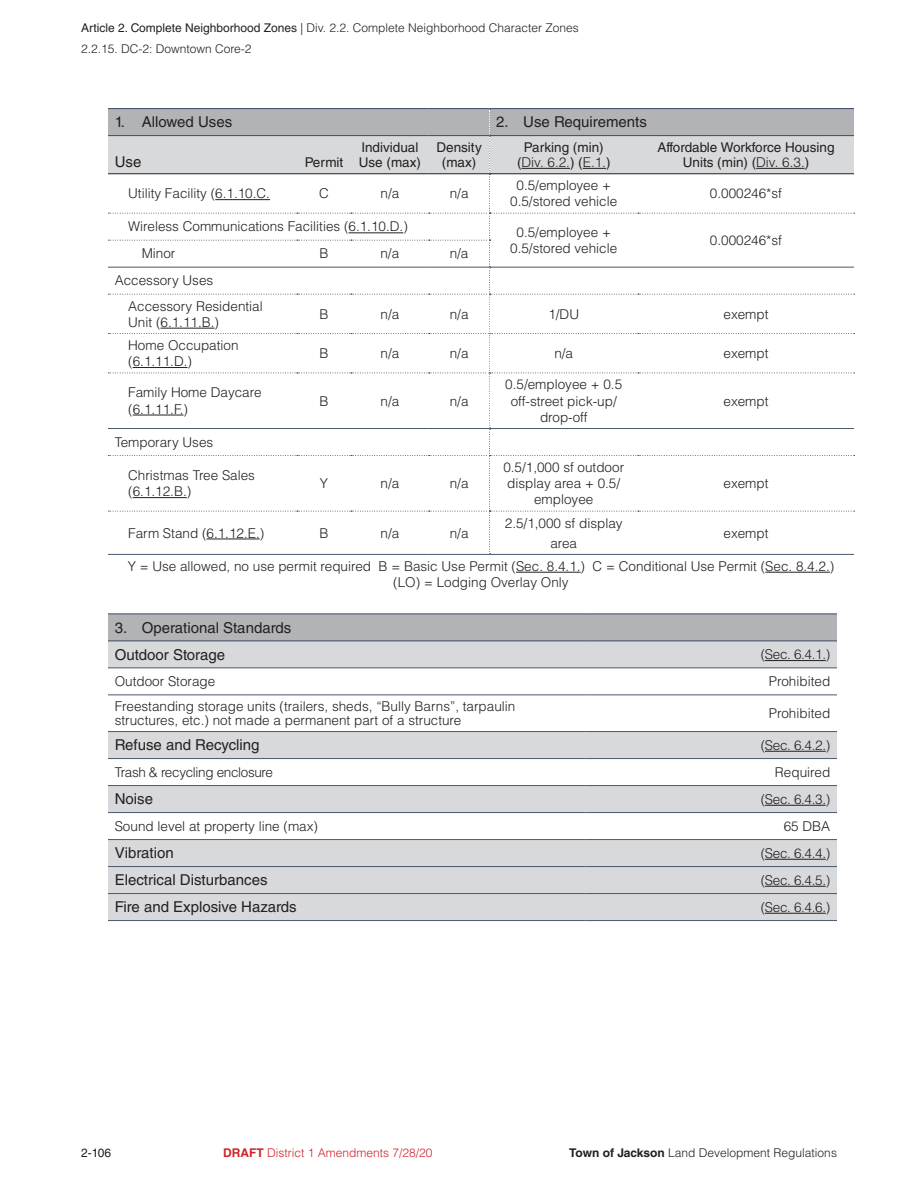
<style>
.page{position:relative;width:918px;height:1188px;background:#fff}
.page>*{position:absolute;margin:0;border:0;box-sizing:border-box;transform-origin:0 0}
.t1{font:15px/27px "Helvetica LT Std";color:#231f20}
.t2{font:300 13.5px/16.2px "Helvetica LT Std";color:#231f20;text-align:center}
.t3{font:13.5px/15px "Helvetica LT Std";color:#231f20;text-align:center}
.t4{font:300 13.5px "Helvetica LT Std";letter-spacing:-.025em;color:#231f20}
.t5{font:300 12px/20.2px "Helvetica LT Std";color:#231f20}
.t6{font:300 12px "Helvetica LT Std";color:#d1232a}
.t7{font:12px "Helvetica LT Std";color:#231f20}
.s1{font-weight:400}
.s2{font-weight:300}
.s3{font-weight:700}
</style>
<div class="page">
<hr style="left:108px;top:108px;width:189px;height:1px;background:#4a576e">
<hr style="left:297px;top:108px;width:54px;height:1px;background:#4a576e">
<hr style="left:351px;top:108px;width:78px;height:1px;background:#4a576e">
<hr style="left:429px;top:108px;width:61px;height:1px;background:#4a576e">
<hr style="left:490px;top:108px;width:148px;height:1px;background:#4a576e">
<hr style="left:638px;top:108px;width:216px;height:1px;background:#4a576e">
<hr style="left:108px;top:554px;width:189px;height:1px;background:#4a576e">
<hr style="left:297px;top:554px;width:54px;height:1px;background:#4a576e">
<hr style="left:351px;top:554px;width:78px;height:1px;background:#4a576e">
<hr style="left:429px;top:554px;width:61px;height:1px;background:#4a576e">
<hr style="left:490px;top:554px;width:148px;height:1px;background:#4a576e">
<hr style="left:638px;top:554px;width:216px;height:1px;background:#4a576e">
<svg style="left:108px;top:109px;width:747px;height:445px"></svg>
<hr style="left:756px;top:168px;width:49px;height:1px;background:#231f20">
<hr style="left:215px;top:199px;width:55px;height:1px;background:#231f20">
<hr style="left:349px;top:233px;width:54px;height:1px;background:#231f20">
<hr style="left:161px;top:328px;width:54px;height:1px;background:#231f20">
<hr style="left:133px;top:367px;width:55px;height:1px;background:#231f20">
<hr style="left:133px;top:415px;width:51px;height:1px;background:#231f20">
<hr style="left:133px;top:497px;width:54px;height:1px;background:#231f20">
<hr style="left:207px;top:539px;width:53px;height:1px;background:#231f20">
<hr style="left:516px;top:572px;width:65px;height:1px;background:#231f20">
<hr style="left:765px;top:572px;width:65px;height:1px;background:#231f20">
<div style="left:108px;top:614px;width:729px;height:27px;background:#b2b3b7"></div>
<svg style="left:108px;top:641px;width:729px;height:279px;fill:#d8d9db"></svg>
<hr style="left:108px;top:731px;width:477px;height:1px;background:#4a576e">
<hr style="left:585px;top:731px;width:252px;height:1px;background:#4a576e">
<hr style="left:108px;top:839px;width:477px;height:1px;background:#4a576e">
<hr style="left:585px;top:839px;width:252px;height:1px;background:#4a576e">
<hr style="left:108px;top:866px;width:477px;height:1px;background:#4a576e">
<hr style="left:585px;top:866px;width:252px;height:1px;background:#4a576e">
<hr style="left:108px;top:893px;width:477px;height:1px;background:#4a576e">
<hr style="left:585px;top:893px;width:252px;height:1px;background:#4a576e">
<hr style="left:108px;top:920px;width:477px;height:1px;background:#4a576e">
<hr style="left:585px;top:920px;width:252px;height:1px;background:#4a576e">
<hr style="left:108px;top:667px;width:477px;height:1px;background:#4a576e">
<hr style="left:585px;top:667px;width:252px;height:1px;background:#4a576e">
<hr style="left:108px;top:694px;width:477px;height:1px;background:#4a576e">
<hr style="left:585px;top:694px;width:252px;height:1px;background:#4a576e">
<hr style="left:108px;top:785px;width:477px;height:1px;background:#4a576e">
<hr style="left:585px;top:785px;width:252px;height:1px;background:#4a576e">
<hr style="left:108px;top:812px;width:477px;height:1px;background:#4a576e">
<hr style="left:585px;top:812px;width:252px;height:1px;background:#4a576e">
<hr style="left:108px;top:613px;width:477px;height:1px;background:#4a576e">
<hr style="left:585px;top:613px;width:252px;height:1px;background:#4a576e">
<hr style="left:108px;top:640px;width:477px;height:1px;background:#4a576e">
<hr style="left:585px;top:640px;width:252px;height:1px;background:#4a576e">
<hr style="left:108px;top:758px;width:477px;height:1px;background:#4a576e">
<hr style="left:585px;top:758px;width:252px;height:1px;background:#4a576e">
<hr style="left:765px;top:660px;width:61px;height:1px;background:#231f20">
<hr style="left:765px;top:751px;width:61px;height:1px;background:#231f20">
<hr style="left:765px;top:805px;width:61px;height:1px;background:#231f20">
<hr style="left:765px;top:859px;width:61px;height:1px;background:#231f20">
<hr style="left:765px;top:886px;width:61px;height:1px;background:#231f20">
<hr style="left:765px;top:913px;width:61px;height:1px;background:#231f20">
<p class="t5" style="left:81px;top:18px;width:499px"><span class="s1">Article 2. Complete Neighborhood Zones</span> | Div. 2.2. Complete Neighborhood Character Zones<br>2.2.15. DC-2: Downtown Core-2</p>
<p class="t1" style="left:115px;top:109px;width:119px">1. Allowed Uses</p>
<p class="t1" style="left:496px;top:109px;width:152px">2. Use Requirements</p>
<p class="t1" style="left:115px;top:148px;width:28px">Use</p>
<p class="t3" style="left:305px;top:155px;width:40px">Permit</p>
<p class="t3" style="left:359px;top:140px;width:64px;text-align:left">Individual<br>Use (max)</p>
<p class="t3" style="left:436px;top:140px;width:47px">Density (max)</p>
<p class="t3" style="left:517px;top:140px;width:95px">Parking (min) (<span class="s2">Div. 6.2.</span>) (<span class="s2">E.1.</span>)</p>
<p class="t3" style="left:657px;top:140px;width:179px">Affordable Workforce Housing<br>Units (min) (<span class="s2">Div. 6.3.</span>)</p>
<p class="t2" style="left:128px;top:185px;width:143px">Utility Facility (6.1.10.C.</p>
<p class="t2" style="left:319px;top:185px;width:11px">C</p>
<p class="t2" style="left:380px;top:185px;width:20px">n/a</p>
<p class="t2" style="left:450px;top:185px;width:20px">n/a</p>
<p class="t2" style="left:510px;top:177px;width:109px">0.5/employee +<br>0.5/stored vehicle</p>
<p class="t2" style="left:710px;top:185px;width:74px">0.000246*sf</p>
<p class="t2" style="left:128px;top:218px;width:281px">Wireless Communications Facilities (6.1.10.D.)</p>
<p class="t2" style="left:510px;top:224px;width:109px">0.5/employee +<br>0.5/stored vehicle</p>
<p class="t2" style="left:710px;top:232px;width:74px">0.000246*sf</p>
<p class="t2" style="left:142px;top:245px;width:35px">Minor</p>
<p class="t2" style="left:319px;top:245px;width:11px">B</p>
<p class="t2" style="left:380px;top:245px;width:20px">n/a</p>
<p class="t2" style="left:450px;top:245px;width:20px">n/a</p>
<p class="t2" style="left:128px;top:268px;width:136px;line-height:25px;text-align:left;text-indent:-14px">Accessory Uses<br>Accessory Residential</p>
<p class="t2" style="left:128px;top:314px;width:92px">Unit (6.1.11.B.)</p>
<p class="t2" style="left:319px;top:306px;width:11px">B</p>
<p class="t2" style="left:380px;top:306px;width:20px">n/a</p>
<p class="t2" style="left:450px;top:306px;width:20px">n/a</p>
<p class="t2" style="left:548px;top:306px;width:32px">1/DU</p>
<p class="t2" style="left:724px;top:306px;width:47px">exempt</p>
<p class="t2" style="left:128px;top:337px;width:112px;text-align:left">Home Occupation (6.1.11.D.)</p>
<p class="t2" style="left:319px;top:345px;width:11px">B</p>
<p class="t2" style="left:380px;top:345px;width:20px">n/a</p>
<p class="t2" style="left:450px;top:345px;width:20px">n/a</p>
<p class="t2" style="left:554px;top:345px;width:20px">n/a</p>
<p class="t2" style="left:724px;top:345px;width:47px">exempt</p>
<p class="t2" style="left:128px;top:384px;width:135px;text-align:left">Family Home Daycare (6.1.11.F.)</p>
<p class="t2" style="left:319px;top:393px;width:11px">B</p>
<p class="t2" style="left:380px;top:393px;width:20px">n/a</p>
<p class="t2" style="left:450px;top:393px;width:20px">n/a</p>
<p class="t2" style="left:505px;top:376px;width:118px">0.5/employee + 0.5 off-street pick-up/ drop-off</p>
<p class="t2" style="left:724px;top:393px;width:47px">exempt</p>
<p class="t2" style="left:115px;top:434px;width:100px">Temporary Uses</p>
<p class="t2" style="left:128px;top:467px;width:128px;text-align:left">Christmas Tree Sales (6.1.12.B.)</p>
<p class="t2" style="left:320px;top:475px;width:10px">Y</p>
<p class="t2" style="left:380px;top:475px;width:20px">n/a</p>
<p class="t2" style="left:450px;top:475px;width:20px">n/a</p>
<p class="t2" style="left:503px;top:459px;width:122px">0.5/1,000 sf outdoor display area + 0.5/ employee</p>
<p class="t2" style="left:724px;top:475px;width:47px">exempt</p>
<p class="t2" style="left:128px;top:525px;width:138px">Farm Stand (6.1.12.E.)</p>
<p class="t2" style="left:319px;top:525px;width:11px">B</p>
<p class="t2" style="left:380px;top:525px;width:20px">n/a</p>
<p class="t2" style="left:450px;top:525px;width:20px">n/a</p>
<p class="t2" style="left:505px;top:513px;width:119px;line-height:20.1px">2.5/1,000 sf display area</p>
<p class="t2" style="left:724px;top:525px;width:47px">exempt</p>
<p class="t2" style="left:128px;top:558px;width:708px">Y = Use allowed, no use permit required B = Basic Use Permit (Sec. 8.4.1.) C = Conditional Use Permit (Sec. 8.4.2.) (LO) = Lodging Overlay Only</p>
<p class="t1" style="left:115px;top:614px;width:178px">3. Operational Standards<br>Outdoor Storage</p>
<p class="t2" style="left:761px;top:646px;width:71px">(Sec. 6.4.1.)</p>
<p class="t2" style="left:115px;top:673px;width:102px">Outdoor Storage</p>
<p class="t2" style="left:769px;top:673px;width:63px">Prohibited</p>
<p class="t2" style="left:115px;top:700px;width:402px;line-height:13.5px;text-align:left">Freestanding storage units (trailers, sheds, “Bully Barns”, tarpaulin structures, etc.) not made a permanent part of a structure</p>
<p class="t2" style="left:769px;top:705px;width:63px">Prohibited</p>
<p class="t1" style="left:115px;top:732px;width:146px">Refuse and Recycling</p>
<p class="t2" style="left:761px;top:737px;width:71px">(Sec. 6.4.2.)</p>
<p class="t4" style="left:115px;top:764px;width:160px">Trash &amp; recycling enclosure</p>
<p class="t2" style="left:775px;top:764px;width:57px">Required</p>
<p class="t1" style="left:115px;top:786px;width:40px">Noise</p>
<p class="t2" style="left:761px;top:791px;width:71px">(Sec. 6.4.3.)</p>
<p class="t2" style="left:115px;top:818px;width:205px">Sound level at property line (max)</p>
<p class="t2" style="left:784px;top:818px;width:48px">65 DBA</p>
<p class="t1" style="left:115px;top:840px;width:61px">Vibration</p>
<p class="t2" style="left:761px;top:845px;width:71px">(Sec. 6.4.4.)</p>
<p class="t1" style="left:115px;top:867px;width:154px">Electrical Disturbances</p>
<p class="t2" style="left:761px;top:872px;width:71px">(Sec. 6.4.5.)</p>
<p class="t1" style="left:115px;top:894px;width:184px">Fire and Explosive Hazards</p>
<p class="t2" style="left:761px;top:899px;width:71px">(Sec. 6.4.6.)</p>
<p class="t7" style="left:81px;top:1146px;width:32px">2-106</p>
<p class="t6" style="left:223px;top:1146px;width:211px"><span class="s3">DRAFT</span> District 1 Amendments 7/28/20</p>
<p class="t5" style="left:569px;top:1143px;width:269px"><span class="s3">Town of Jackson</span> Land Development Regulations</p>
</div>
